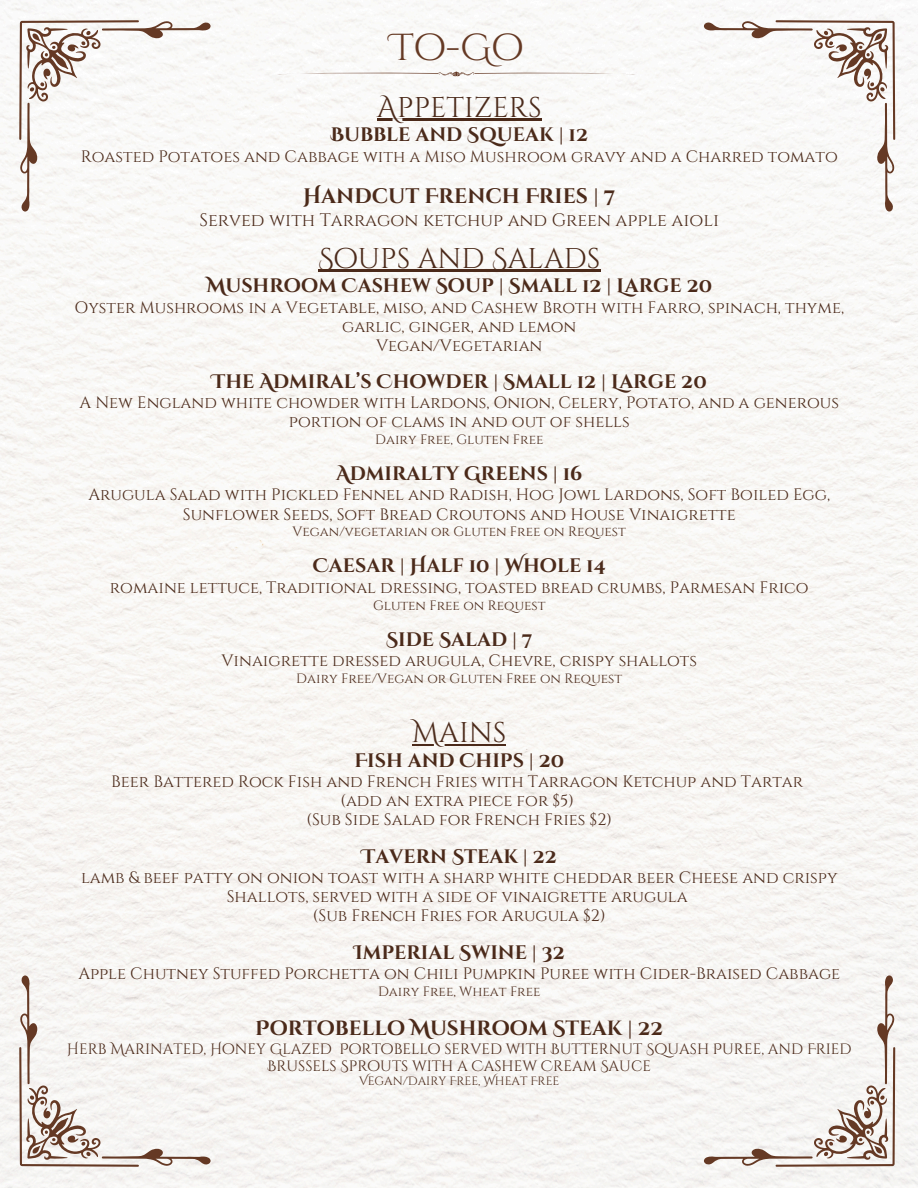
<style>
.page{position:relative;width:918px;height:1188px;background:#fff}
.page>*{position:absolute;margin:0;border:0;box-sizing:border-box;transform-origin:0 0}
.t1{font:37.5px "Cinzel Decorative";color:#653924}
.t2{font:28.5px "Cinzel Decorative";color:#4b2a1a}
.t3{font:700 21px "Cinzel Decorative";color:#4b2a1a}
.t4{font:700 20.55px "Cinzel Decorative";color:#4b2a1a}
.t5{font:700 19.5px "Cinzel Decorative";color:#4b2a1a}
.t6{font:18px "Cinzel";color:#4b2a1a}
.t7{font:16.5px/19px "Cinzel";color:#4b2a1a;text-align:center}
.t8{font:15px/17px "Cinzel Decorative";color:#4b2a1a;text-align:center}
.t9{font:13.5px "Cinzel";color:#4b2a1a}
.t10{font:12px "Cinzel Decorative";color:#4b2a1a}
</style>
<div class="page">
<img style="left:0;top:0;width:918px;height:1188px">
<svg style="left:19px;top:20px;width:192px;height:192px"></svg>
<svg style="left:703px;top:975px;width:192px;height:192px"></svg>
<svg style="left:19px;top:975px;width:192px;height:192px"></svg>
<svg style="left:703px;top:20px;width:192px;height:192px"></svg>
<svg style="left:277px;top:71px;width:359px;height:6px"></svg>
<hr style="left:377px;top:119px;width:165px;height:2px;background:#4b2a1a">
<hr style="left:318px;top:270px;width:283px;height:2px;background:#4b2a1a">
<hr style="left:412px;top:744px;width:94px;height:2px;background:#4b2a1a">
<p class="t1" style="left:391px;top:23px;width:134px">TO-GO</p>
<p class="t2" style="left:377px;top:89px;width:166px">APPETIZERS</p>
<p class="t5" style="left:331px;top:122px;width:259px">Bubble and Squeak | 12</p>
<p class="t7" style="left:81px;top:147px;width:759px">Roasted Potatoes and Cabbage with a Miso Mushroom gravy and a Charred tomato</p>
<h1 class="t3" style="left:303px;top:183px;width:314px">Handcut French Fries | 7</h1>
<h1 class="t6" style="left:200px;top:208px;width:521px">Served with Tarragon ketchup and Green apple aioli</h1>
<p class="t2" style="left:318px;top:240px;width:284px">SOUPS AND SALADS</p>
<p class="t5" style="left:206px;top:273px;width:507px">Mushroom Cashew Soup | Small 12 | Large 20</p>
<p class="t7" style="left:75px;top:298px;width:771px">Oyster Mushrooms in a Vegetable, miso, and Cashew Broth with Farro, spinach, thyme, garlic, ginger, and lemon<br>Vegan/Vegetarian</p>
<h2 class="t5" style="left:212px;top:369px;width:496px">The Admiral’s Chowder | Small 12 | Large 20</h2>
<h2 class="t7" style="left:80px;top:394px;width:761px">A New England white chowder with Lardons, Onion, Celery, Potato, and a generous portion of clams in and out of shells</h2>
<h2 class="t9" style="left:375px;top:431px;width:170px">Dairy Free, Gluten Free</h2>
<h2 class="t5" style="left:336px;top:461px;width:248px">Admiralty Greens | 16</h2>
<h2 class="t7" style="left:88px;top:486px;width:743px">Arugula Salad with Pickled Fennel and Radish, Hog Jowl Lardons, Soft Boiled Egg,<br>Sunflower Seeds, Soft Bread Croutons and House Vinaigrette</h2>
<h2 class="t9" style="left:293px;top:523px;width:335px">Vegan/vegetarian or Gluten Free on Request</h2>
<h2 class="t5" style="left:313px;top:553px;width:294px">Caesar | Half 10 | Whole 14</h2>
<h2 class="t7" style="left:110px;top:578px;width:700px">romaine lettuce, Traditional dressing, toasted bread crumbs, Parmesan Frico</h2>
<h2 class="t9" style="left:373px;top:596px;width:174px">Gluten Free on Request</h2>
<h2 class="t5" style="left:386px;top:627px;width:148px">Side Salad | 7</h2>
<h2 class="t7" style="left:221px;top:651px;width:477px">Vinaigrette dressed arugula, Chevre, crispy shallots</h2>
<h2 class="t9" style="left:296px;top:670px;width:327px">Dairy Free/Vegan or Gluten Free on Request</h2>
<h2 class="t2" style="left:412px;top:714px;width:95px">MAINS</h2>
<h2 class="t5" style="left:354px;top:748px;width:211px">Fish and Chips | 20</h2>
<h2 class="t7" style="left:111px;top:772px;width:693px">Beer Battered Rock Fish and French Fries with Tarragon Ketchup and Tartar (add an extra piece for $5)<br>(Sub Side Salad for French Fries $2)</h2>
<h2 class="t5" style="left:362px;top:844px;width:197px">Tavern Steak | 22</h2>
<h2 class="t7" style="left:81px;top:868px;width:758px">lamb &amp; beef patty on onion toast with a sharp white cheddar beer Cheese and crispy<br>Shallots, served with a side of vinaigrette arugula<br>(Sub French Fries for Arugula $2)</h2>
<h2 class="t5" style="left:354px;top:940px;width:212px">Imperial Swine | 32</h2>
<h2 class="t7" style="left:78px;top:964px;width:763px">Apple Chutney Stuffed Porchetta on Chili Pumpkin Puree with Cider-Braised Cabbage</h2>
<h2 class="t9" style="left:378px;top:983px;width:164px">Dairy Free, Wheat Free</h2>
<h2 class="t4" style="left:255px;top:1015px;width:409px">Portobello Mushroom Steak | 22</h2>
<h2 class="t8" style="left:67px;top:1041px;width:786px">HERB MARINATED, HONEY GLAZED PORTOBELLO SERVED WITH BUTTERNUT SQUASH PUREE, AND FRIED<br>BRUSSELS SPROUTS WITH A CASHEW CREAM SAUCE</h2>
<h2 class="t10" style="left:359px;top:1073px;width:202px">VEGAN/DAIRY FREE, WHEAT FREE</h2>
</div>
